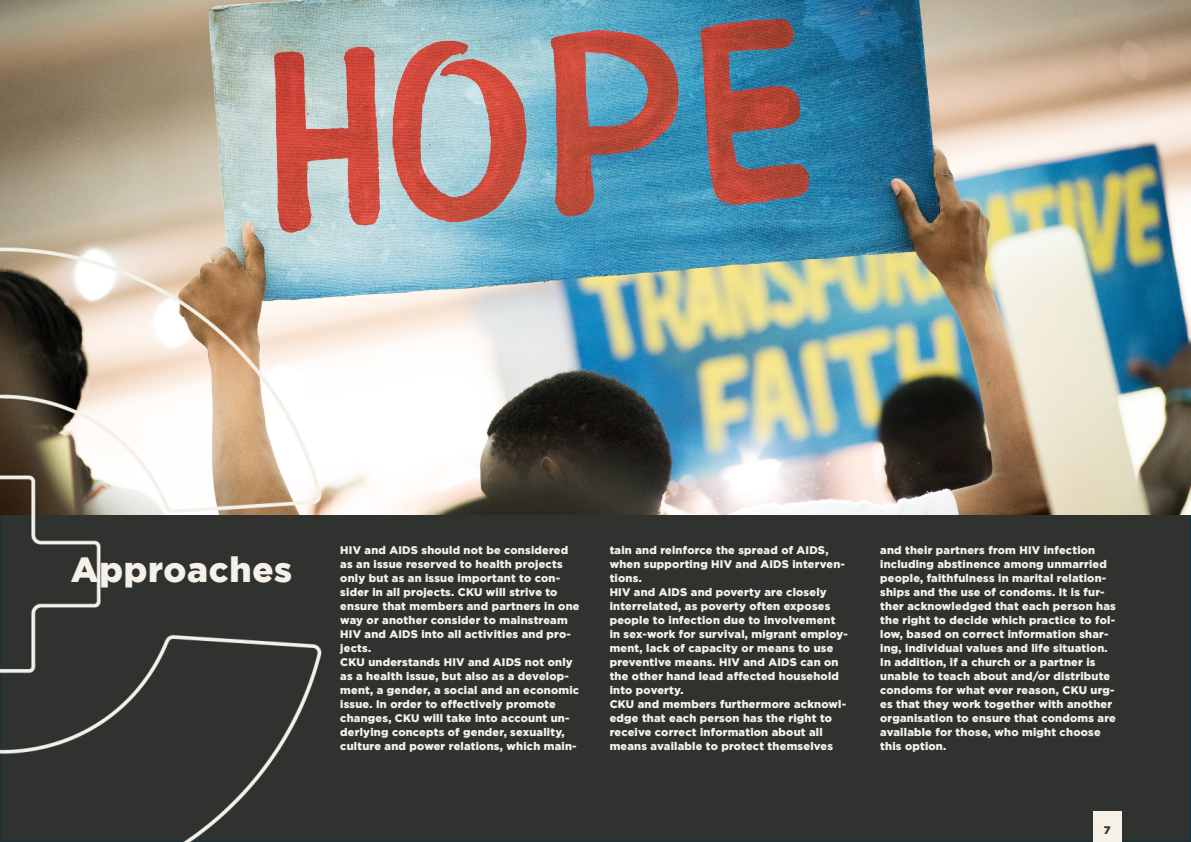
<style>
.page{position:relative;width:1191px;height:842px;background:#fff}
.page>*{position:absolute;margin:0;border:0;box-sizing:border-box;transform-origin:0 0}
.Brød{font:900 35px "Gotham";letter-spacing:.02em;color:#f5f1e9}
.Brød-2{font:900 11px/14px "Gotham";letter-spacing:.02em;color:#f5f1e9}
.t1{font:900 11px "Gotham";color:#30322f}
</style>
<div class="page">
<div style="left:0;top:0;width:1191px;height:842px;background:#30322f;border:1px solid #14333f"></div>
<div style="left:1093px;top:811px;width:28px;height:31px;background:#f5f1e9"></div>
<img style="left:0;top:0;width:1191px;height:514px">
<img style="left:0;top:242px;width:330px;height:600px">
<p class="Brød" style="left:71px;top:549px;width:223px">Approaches</p>
<p class="Brød-2" style="left:340px;top:543px;width:241px">HIV and AIDS should not be considered as an issue reserved to health projects only but as an issue important to con&shy;sider in all projects. CKU will strive to ensure that members and partners in one way or another consider to mainstream HIV and AIDS into all activities and pro&shy;jects.</p>
<p class="Brød-2" style="left:340px;top:655px;width:240px">CKU understands HIV and AIDS not only as a health issue, but also as a develop&shy;ment, a gender, a social and an economic issue. In order to effectively promote changes, CKU will take into account un&shy;derlying concepts of gender, sexuality, culture and power relations, which main-</p>
<p class="Brød-2" style="left:609px;top:543px;width:237px">tain and reinforce the spread of AIDS, when supporting HIV and AIDS interven&shy;tions.</p>
<p class="Brød-2" style="left:609px;top:585px;width:240px">HIV and AIDS and poverty are closely interrelated, as poverty often exposes people to infection due to involvement in sex-work for survival, migrant employ&shy;ment, lack of capacity or means to use preventive means. HIV and AIDS can on the other hand lead affected household into poverty.</p>
<p class="Brød-2" style="left:609px;top:697px;width:238px">CKU and members furthermore acknowl&shy;edge that each person has the right to receive correct information about all means available to protect themselves</p>
<p class="Brød-2" style="left:880px;top:543px;width:237px">and their partners from HIV infection including abstinence among unmarried people, faithfulness in marital relation&shy;ships and the use of condoms. It is fur&shy;ther acknowledged that each person has the right to decide which practice to fol&shy;low, based on correct information shar&shy;ing, individual values and life situation.<br>In addition, if a church or a partner is unable to teach about and/or distribute condoms for what ever reason, CKU urg&shy;es that they work together with another organisation to ensure that condoms are available for those, who might choose this option.</p>
<p class="t1" style="left:1104px;top:824px;width:8px">7</p>
</div>
